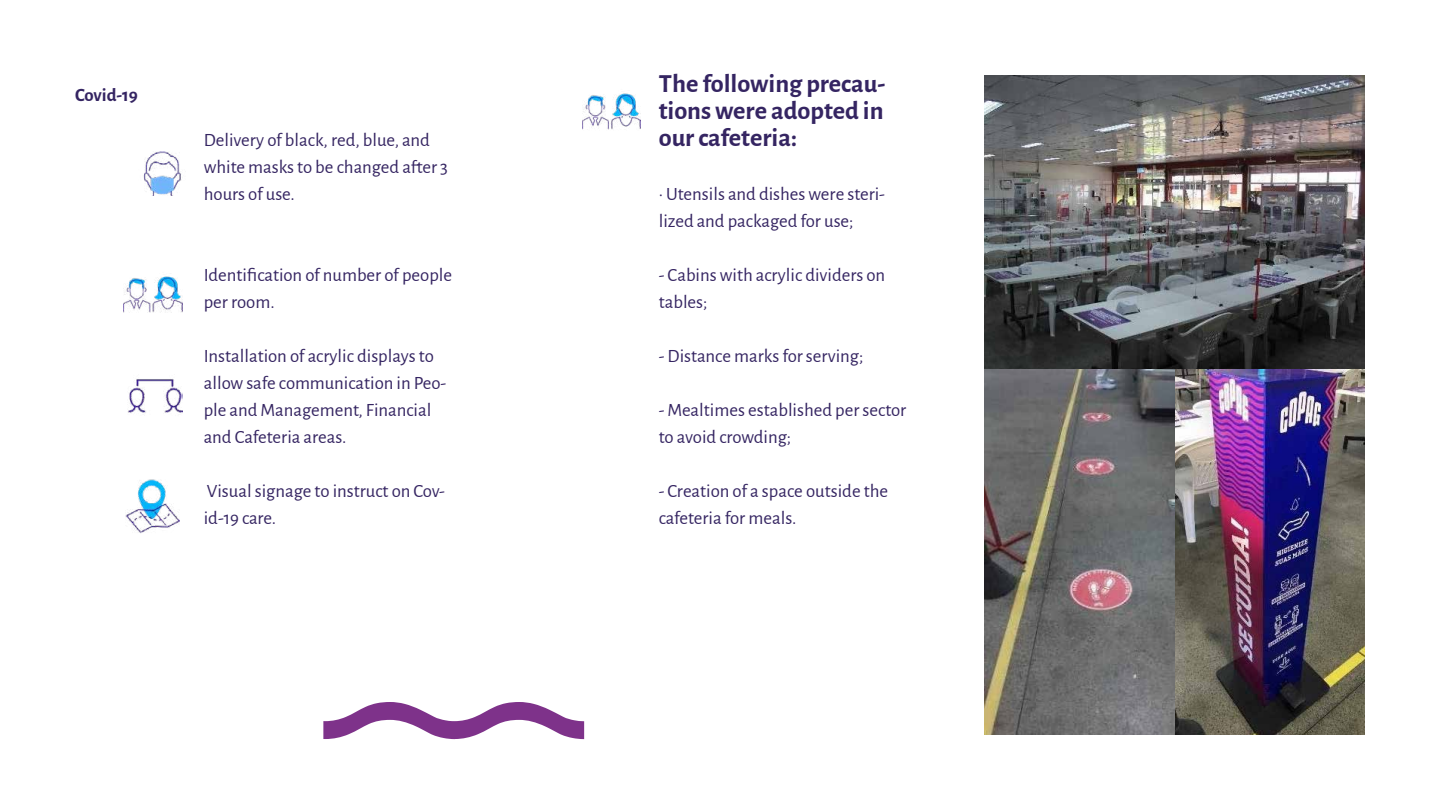
<style>
.page{position:relative;width:1440px;height:810px;background:#fff}
.page>*{position:absolute;margin:0;border:0;box-sizing:border-box;transform-origin:0 0}
.t1{font:700 26.25px/27px "Alegreya Sans";color:#352562;text-align:justify}
.t2{font:18.75px/27px "Alegreya Sans";color:#352562}
.t3{font:700 18.75px "Alegreya Sans";color:#342462}
</style>
<div class="page">
<img style="left:143px;top:152px;width:38px;height:44px">
<img style="left:128px;top:379px;width:55px;height:34px">
<img style="left:124px;top:276px;width:59px;height:37px">
<img style="left:582px;top:93px;width:59px;height:37px">
<img style="left:126px;top:479px;width:54px;height:55px">
<img style="left:985px;top:75px;width:380px;height:660px">
<svg style="left:323px;top:702px;width:261px;height:37px"></svg>
<p class="t3" style="left:75px;top:81px;width:65px">Covid-19</p>
<p class="t2" style="left:204px;top:125px;width:246px">Delivery of black, red, blue, and white masks to be changed after 3 hours of use.</p>
<p class="t2" style="left:204px;top:260px;width:250px">Identification of number of people per room.</p>
<p class="t2" style="left:204px;top:341px;width:244px">Installation of acrylic displays to allow safe communication in Peo&shy;ple and Management, Financial and Cafeteria areas.</p>
<p class="t2" style="left:204px;top:476px;width:243px">Visual signage to instruct on Cov&shy;id-19 care.</p>
<h1 class="t1" style="left:659px;top:68px;width:228px">The following precau&shy;tions were adopted in our cafeteria:</h1>
<p class="t2" style="left:659px;top:179px;width:228px">· Utensils and dishes were steri&shy;lized and packaged for use;</p>
<p class="t2" style="left:659px;top:260px;width:228px">- Cabins with acrylic dividers on tables;</p>
<p class="t2" style="left:659px;top:341px;width:206px">- Distance marks for serving;</p>
<p class="t2" style="left:659px;top:395px;width:249px">- Mealtimes established per sector to avoid crowding;</p>
<p class="t2" style="left:659px;top:476px;width:231px">- Creation of a space outside the cafeteria for meals.</p>
</div>
